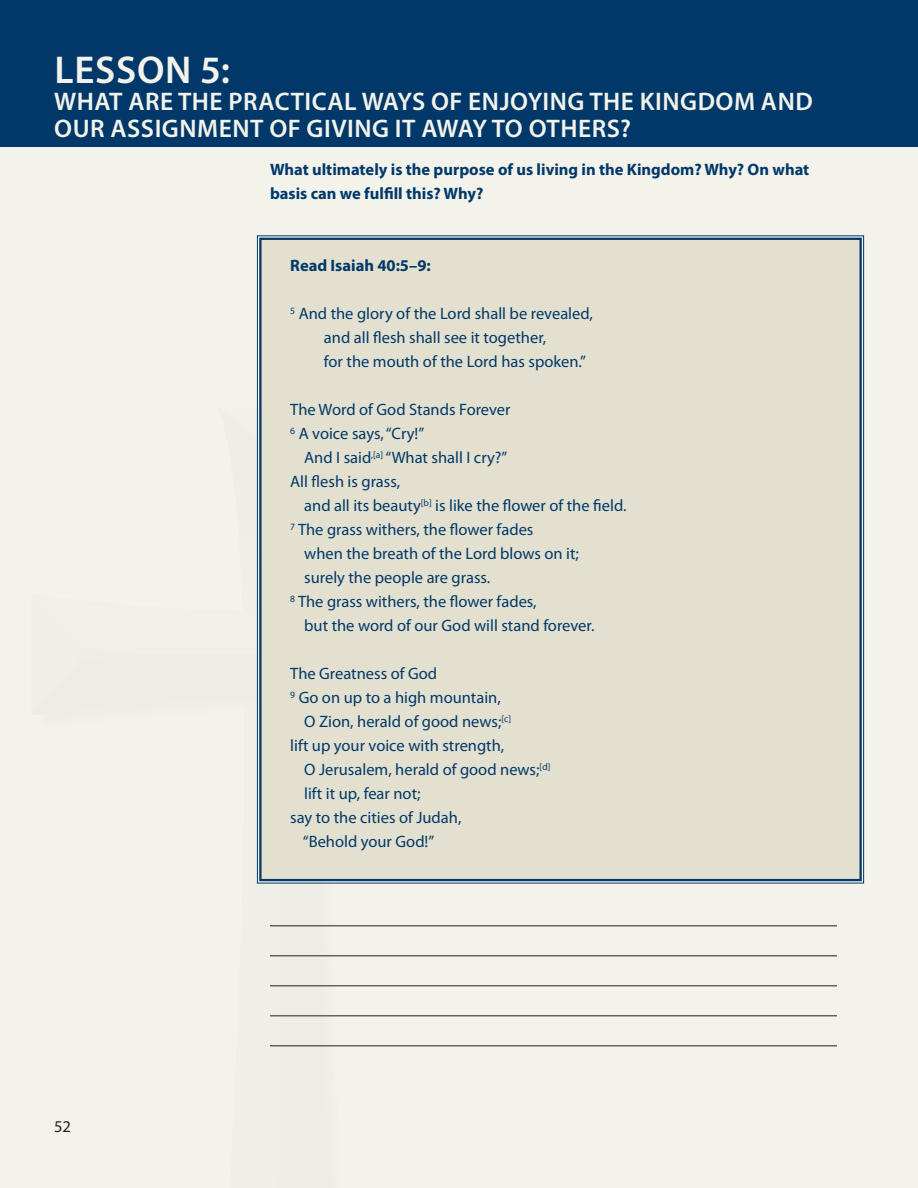
<style>
.page{position:relative;width:918px;height:1188px;background:#f3f2eb}
.page>*{position:absolute;margin:0;border:0;box-sizing:border-box;transform-origin:0 0}
.t1{font:600 38.85px "Myriad Pro";letter-spacing:.02em;color:#f3f2eb}
.t2{font:600 25.5px/27px "Myriad Pro";letter-spacing:.02em;color:#f3f2eb}
.t3{font:16.5px/24px "Myriad Pro";color:#003969}
.t4{font:700 16.5px/24px "Myriad Pro";color:#003969}
.t5{font:16.5px "Myriad Pro";color:#231f20}
</style>
<div class="page">
<div style="left:0;top:0;width:918px;height:147px;background:#003969"></div>
<div style="left:257px;top:235px;width:607px;height:649px;background:#e4e0d0"></div>
<hr style="left:270px;top:925px;width:567px;height:1px;background:#231f20">
<hr style="left:270px;top:955px;width:567px;height:1px;background:#231f20">
<hr style="left:270px;top:985px;width:567px;height:1px;background:#231f20">
<hr style="left:270px;top:1015px;width:567px;height:1px;background:#231f20">
<hr style="left:270px;top:1045px;width:567px;height:1px;background:#231f20">
<h1 class="t1" style="left:54px;top:45px;width:177px">LESSON 5:</h1>
<h2 class="t2" style="left:54px;top:87px;width:760px">WHAT ARE THE PRACTICAL WAYS OF ENJOYING THE KINGDOM AND<br>OUR ASSIGNMENT OF GIVING IT AWAY TO OTHERS?</h2>
<p class="t4" style="left:270px;top:157px;width:541px">What ultimately is the purpose of us living in the Kingdom? Why? On what basis can we fulfill this? Why?</p>
<p class="t5" style="left:54px;top:1116px;width:18px">52</p>
<p class="t4" style="left:290px;top:253px;width:142px">Read Isaiah 40:5–9:</p>
<p class="t3" style="left:324px;top:302px;width:271px;text-indent:-34px"><sup>5</sup> And the glory of the Lord shall be revealed, and all flesh shall see it together,<br>for the mouth of the Lord has spoken.”</p>
<p class="t3" style="left:290px;top:398px;width:222px">The Word of God Stands Forever<br><sup>6</sup> A voice says, “Cry!”</p>
<p class="t3" style="left:290px;top:446px;width:219px;text-indent:14px">And I said<sup>,[a]</sup> “What shall I cry?”<br>All flesh is grass,</p>
<p class="t3" style="left:304px;top:494px;width:324px">and all its beauty<sup>[b]</sup> is like the flower of the field.</p>
<p class="t3" style="left:290px;top:518px;width:245px"><sup>7</sup> The grass withers, the flower fades</p>
<p class="t3" style="left:304px;top:542px;width:276px">when the breath of the Lord blows on it;</p>
<p class="t3" style="left:304px;top:566px;width:188px">surely the people are grass.</p>
<p class="t3" style="left:290px;top:590px;width:248px"><sup>8</sup> The grass withers, the flower fades,</p>
<p class="t3" style="left:304px;top:614px;width:292px">but the word of our God will stand forever.</p>
<p class="t3" style="left:290px;top:662px;width:148px">The Greatness of God</p>
<p class="t3" style="left:290px;top:686px;width:212px"><sup>9</sup> Go on up to a high mountain,</p>
<p class="t3" style="left:304px;top:710px;width:209px">O Zion, herald of good news;<sup>[c]</sup></p>
<p class="t3" style="left:290px;top:734px;width:216px">lift up your voice with strength,</p>
<p class="t3" style="left:304px;top:758px;width:248px">O Jerusalem, herald of good news;<sup>[d]</sup></p>
<p class="t3" style="left:304px;top:782px;width:118px">lift it up, fear not;</p>
<p class="t3" style="left:290px;top:806px;width:173px">say to the cities of Judah,</p>
<p class="t3" style="left:303px;top:830px;width:133px">“Behold your God!”</p>
</div>
